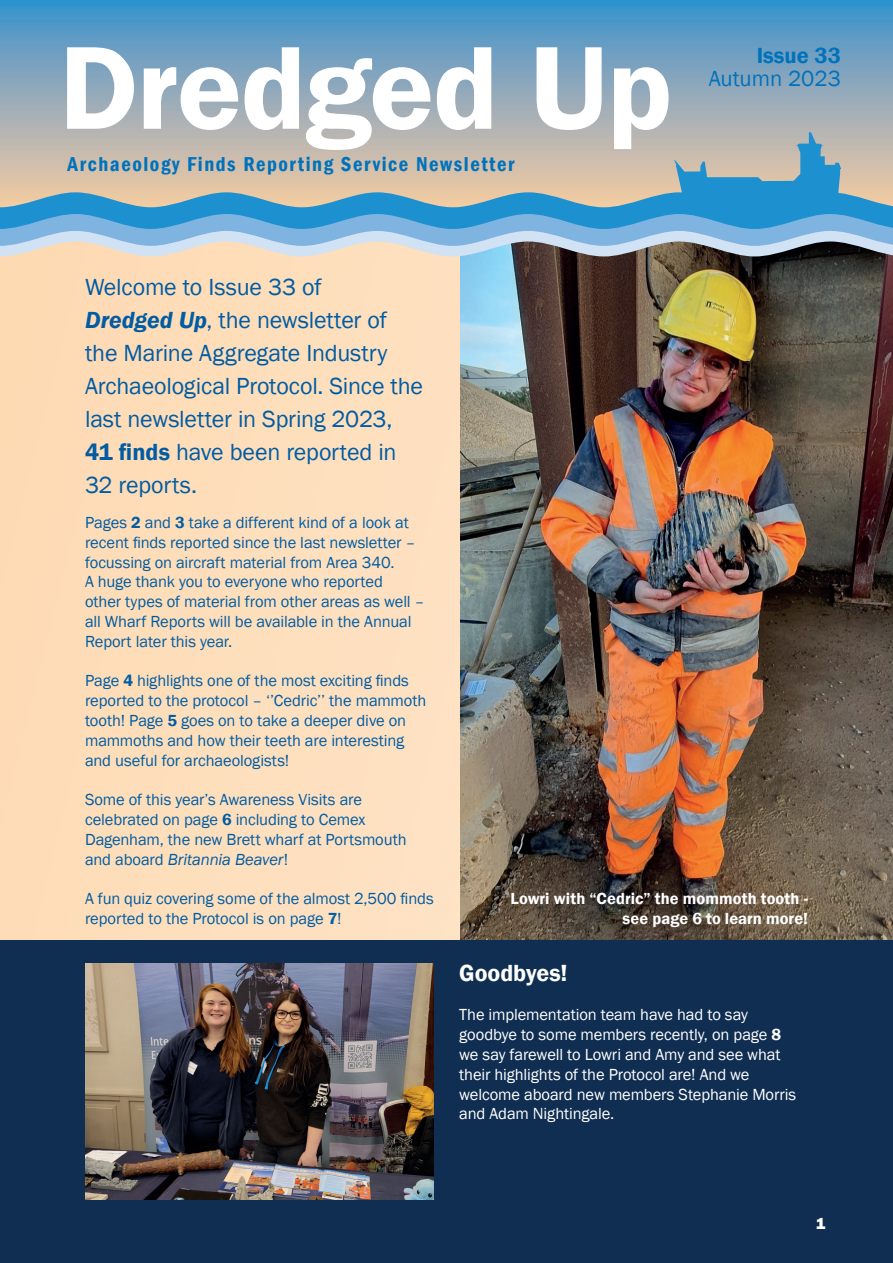
<style>
.page{position:relative;width:893px;height:1263px;background:#fff}
.page>*{position:absolute;margin:0;border:0;box-sizing:border-box;transform-origin:0 0}
.t1{font:600 122.1px "Franklin Gothic";letter-spacing:-.015em;color:#fff}
.t2{font:24px/33px "Franklin Gothic";letter-spacing:-.01em;color:#015ca3}
.t3{font:600 24px "Franklin Gothic";color:#fff}
.t4{font:22.5px "Franklin Gothic";color:#0072bc}
.t5{font:600 22.5px "Franklin Gothic";color:#0072bc}
.t6{font:600 condensed 20.7px "Franklin Gothic";letter-spacing:.075em;color:#0072bc}
.t7{font:16.5px/19.8px "Franklin Gothic";letter-spacing:-.01em;color:#015ca3}
.t8{font:16.5px/19.8px "Franklin Gothic";letter-spacing:-.01em;color:#fff}
.t9{font:600 16.5px/19.8px "Franklin Gothic";letter-spacing:.005em;color:#fff;text-align:right}
.t10{font:800 16.5px "Franklin Gothic";color:#fff}
.s1{font-weight:600;font-style:italic}
.s2{font-weight:600}
.s3{font-style:italic}
</style>
<div class="page">
<img style="left:459px;top:256px;width:434px;height:684px">
<div style="left:0;top:940px;width:893px;height:323px;background:#102e51"></div>
<svg style="left:0;top:0;width:893px;height:132px;background:#77a2bf"></svg>
<svg style="left:0;top:132px;width:893px;height:124px;background:#9bb3bd"></svg>
<img style="left:85px;top:964px;width:349px;height:235px">
<h1 class="t1" style="left:59px;top:13px;width:615px">Dredged Up</h1>
<p class="t6" style="left:68px;top:151px;width:448px">Archaeology Finds Reporting Service Newsletter</p>
<h3 class="t5" style="left:757px;top:41px;width:86px">Issue 33</h3>
<h3 class="t4" style="left:709px;top:65px;width:134px">Autumn 2023</h3>
<h2 class="t2" style="left:85px;top:271px;width:339px">Welcome to Issue 33 of<br><span class="s1">Dredged Up</span>, the newsletter of the Marine Aggregate Industry<br>Archaeological Protocol. Since the last newsletter in Spring 2023,<br><span class="s2">41 finds</span> have been reported in<br>32 reports.</h2>
<p class="t7" style="left:85px;top:513px;width:341px">Pages <span class="s2">2</span> and <span class="s2">3</span> take a different kind of a look at recent finds reported since the last newsletter – focussing on aircraft material from Area 340.<br>A huge thank you to everyone who reported<br>other types of material from other areas as well – all Wharf Reports will be available in the Annual Report later this year.</p>
<p class="t7" style="left:85px;top:671px;width:343px">Page <span class="s2">4</span> highlights one of the most exciting finds reported to the protocol – ‘’Cedric’’ the mammoth tooth! Page <span class="s2">5</span> goes on to take a deeper dive on mammoths and how their teeth are interesting and useful for archaeologists!</p>
<p class="t7" style="left:85px;top:790px;width:323px">Some of this year’s Awareness Visits are celebrated on page <span class="s2">6</span> including to Cemex Dagenham, the new Brett wharf at Portsmouth and aboard <span class="s3">Britannia Beaver</span>!</p>
<p class="t7" style="left:85px;top:889px;width:350px">A fun quiz covering some of the almost 2,500 finds reported to the Protocol is on page <span class="s2">7</span>!</p>
<p class="t9" style="left:511px;top:889px;width:299px">Lowri with “Cedric” the mommoth tooth - see page 6 to learn more!</p>
<h2 class="t3" style="left:459px;top:958px;width:110px">Goodbyes!</h2>
<p class="t8" style="left:459px;top:1005px;width:339px">The implementation team have had to say goodbye to some members recently, on page <span class="s2">8 </span>we say farewell to Lowri and Amy and see what their highlights of the Protocol are! And we welcome aboard new members Stephanie Morris and Adam Nightingale.</p>
<p class="t10" style="left:816px;top:1213px;width:11px">1</p>
</div>
